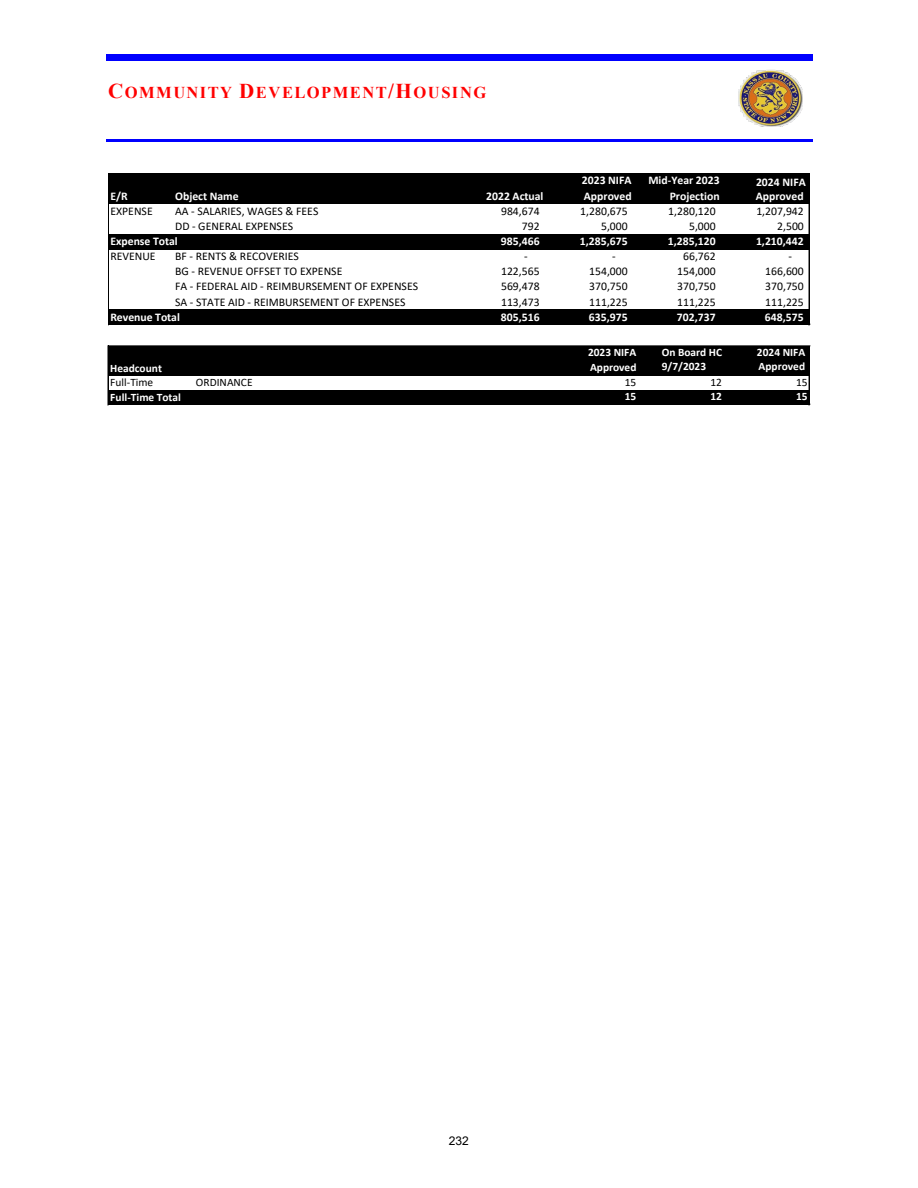
<style>
.page{position:relative;width:918px;height:1188px;background:#fff}
.page>*{position:absolute;margin:0;border:0;box-sizing:border-box;transform-origin:0 0}
.t1{font:700 16.5px "Times New Roman";letter-spacing:.09em;color:#f00}
.t2{font:12px "Arial";color:#000}
.t3{font:11.7px "Calibri";color:#000}
.t4{font:700 11.7px/15.1px "Calibri";color:#fff}
.t5{font:700 11.4px/13.6px "Calibri";color:#fff}
.t6{font:11.4px "Calibri";color:#000}
.s1{font-size:21px}
</style>
<div class="page">
<img style="left:739px;top:69px;width:64px;height:57px">
<div style="left:106px;top:54px;width:706px;height:5px;background:#00f"></div>
<hr style="left:106px;top:60px;width:706px;height:1px;background:#00f">
<hr style="left:106px;top:139px;width:706px;height:2px;background:#00f">
<div style="left:109px;top:174px;width:701px;height:30px;background:#000"></div>
<div style="left:109px;top:234px;width:701px;height:15px;background:#000"></div>
<div style="left:109px;top:310px;width:701px;height:15px;background:#000"></div>
<hr style="left:108px;top:174px;width:1px;height:151px;background:#000">
<hr style="left:809px;top:174px;width:1px;height:151px;background:#000">
<div style="left:109px;top:347px;width:701px;height:29px;background:#000"></div>
<div style="left:109px;top:390px;width:701px;height:15px;background:#000"></div>
<hr style="left:108px;top:346px;width:1px;height:59px;background:#000">
<hr style="left:809px;top:347px;width:1px;height:58px;background:#000">
<hr style="left:109px;top:346px;width:701px;height:1px;background:#000">
<h1 class="t1" style="left:108px;top:81px;width:380px"><span class="s1">C</span>OMMUNITY <span class="s1">D</span>EVELOPMENT<span class="s1">/H</span>OUSING</h1>
<p class="t4" style="left:110px;top:188px;width:19px">E/R</p>
<p class="t4" style="left:175px;top:188px;width:65px">Object Name</p>
<p class="t4" style="left:486px;top:188px;width:59px">2022 Actual</p>
<p class="t4" style="left:582px;top:173px;width:51px">2023 NIFA<br>Approved</p>
<p class="t4" style="left:648px;top:173px;width:73px;text-align:right">Mid-Year 2023<br>Projection</p>
<p class="t4" style="left:756px;top:175px;width:52px;line-height:14.1px">2024 NIFA<br>Approved</p>
<p class="t3" style="left:110px;top:203px;width:44px">EXPENSE</p>
<p class="t3" style="left:175px;top:203px;width:145px">AA - SALARIES, WAGES &amp; FEES</p>
<p class="t3" style="left:501px;top:203px;width:40px">984,674</p>
<p class="t3" style="left:580px;top:203px;width:49px">1,280,675</p>
<p class="t3" style="left:668px;top:203px;width:49px">1,280,120</p>
<p class="t3" style="left:756px;top:203px;width:49px">1,207,942</p>
<p class="t3" style="left:175px;top:218px;width:119px">DD - GENERAL EXPENSES</p>
<p class="t3" style="left:522px;top:218px;width:19px">792</p>
<p class="t3" style="left:601px;top:218px;width:28px">5,000</p>
<p class="t3" style="left:689px;top:218px;width:28px">5,000</p>
<p class="t3" style="left:777px;top:218px;width:28px">2,500</p>
<p class="t4" style="left:110px;top:234px;width:69px">Expense Total</p>
<p class="t4" style="left:501px;top:234px;width:40px">985,466</p>
<p class="t4" style="left:580px;top:234px;width:49px">1,285,675</p>
<p class="t4" style="left:668px;top:234px;width:49px">1,285,120</p>
<p class="t4" style="left:756px;top:234px;width:49px">1,210,442</p>
<p class="t3" style="left:110px;top:248px;width:47px">REVENUE</p>
<p class="t3" style="left:175px;top:248px;width:125px">BF - RENTS &amp; RECOVERIES</p>
<p class="t3" style="left:524px;top:248px;width:5px">-</p>
<p class="t3" style="left:612px;top:248px;width:5px">-</p>
<p class="t3" style="left:683px;top:248px;width:34px">66,762</p>
<p class="t3" style="left:788px;top:248px;width:5px">-</p>
<p class="t3" style="left:175px;top:263px;width:169px">BG - REVENUE OFFSET TO EXPENSE</p>
<p class="t3" style="left:501px;top:263px;width:40px">122,565</p>
<p class="t3" style="left:589px;top:263px;width:40px">154,000</p>
<p class="t3" style="left:677px;top:263px;width:40px">154,000</p>
<p class="t3" style="left:765px;top:263px;width:40px">166,600</p>
<p class="t3" style="left:175px;top:278px;width:244px">FA - FEDERAL AID - REIMBURSEMENT OF EXPENSES</p>
<p class="t3" style="left:501px;top:278px;width:40px">569,478</p>
<p class="t3" style="left:589px;top:278px;width:40px">370,750</p>
<p class="t3" style="left:677px;top:278px;width:40px">370,750</p>
<p class="t3" style="left:765px;top:278px;width:40px">370,750</p>
<p class="t3" style="left:175px;top:294px;width:232px">SA - STATE AID - REIMBURSEMENT OF EXPENSES</p>
<p class="t3" style="left:501px;top:294px;width:40px">113,473</p>
<p class="t3" style="left:589px;top:294px;width:40px">111,225</p>
<p class="t3" style="left:677px;top:294px;width:40px">111,225</p>
<p class="t3" style="left:765px;top:294px;width:40px">111,225</p>
<p class="t4" style="left:110px;top:309px;width:71px">Revenue Total</p>
<p class="t4" style="left:501px;top:309px;width:40px">805,516</p>
<p class="t4" style="left:589px;top:309px;width:40px">635,975</p>
<p class="t4" style="left:677px;top:309px;width:40px">702,737</p>
<p class="t4" style="left:765px;top:309px;width:40px">648,575</p>
<p class="t5" style="left:110px;top:361px;width:53px">Headcount</p>
<p class="t5" style="left:588px;top:345px;width:50px;line-height:14.7px">2023 NIFA<br>Approved</p>
<p class="t5" style="left:662px;top:345px;width:62px">On Board HC<br>9/7/2023</p>
<p class="t5" style="left:757px;top:346px;width:50px">2024 NIFA<br>Approved</p>
<p class="t6" style="left:110px;top:374px;width:45px">Full-Time</p>
<p class="t6" style="left:196px;top:374px;width:58px">ORDINANCE</p>
<p class="t6" style="left:625px;top:374px;width:13px">15</p>
<p class="t6" style="left:711px;top:374px;width:13px">12</p>
<p class="t6" style="left:796px;top:374px;width:13px">15</p>
<p class="t5" style="left:110px;top:390px;width:72px">Full-Time Total</p>
<p class="t5" style="left:625px;top:390px;width:13px">15</p>
<p class="t5" style="left:711px;top:390px;width:13px">12</p>
<p class="t5" style="left:796px;top:390px;width:13px">15</p>
<p class="t2" style="left:449px;top:1132px;width:22px">232</p>
</div>
